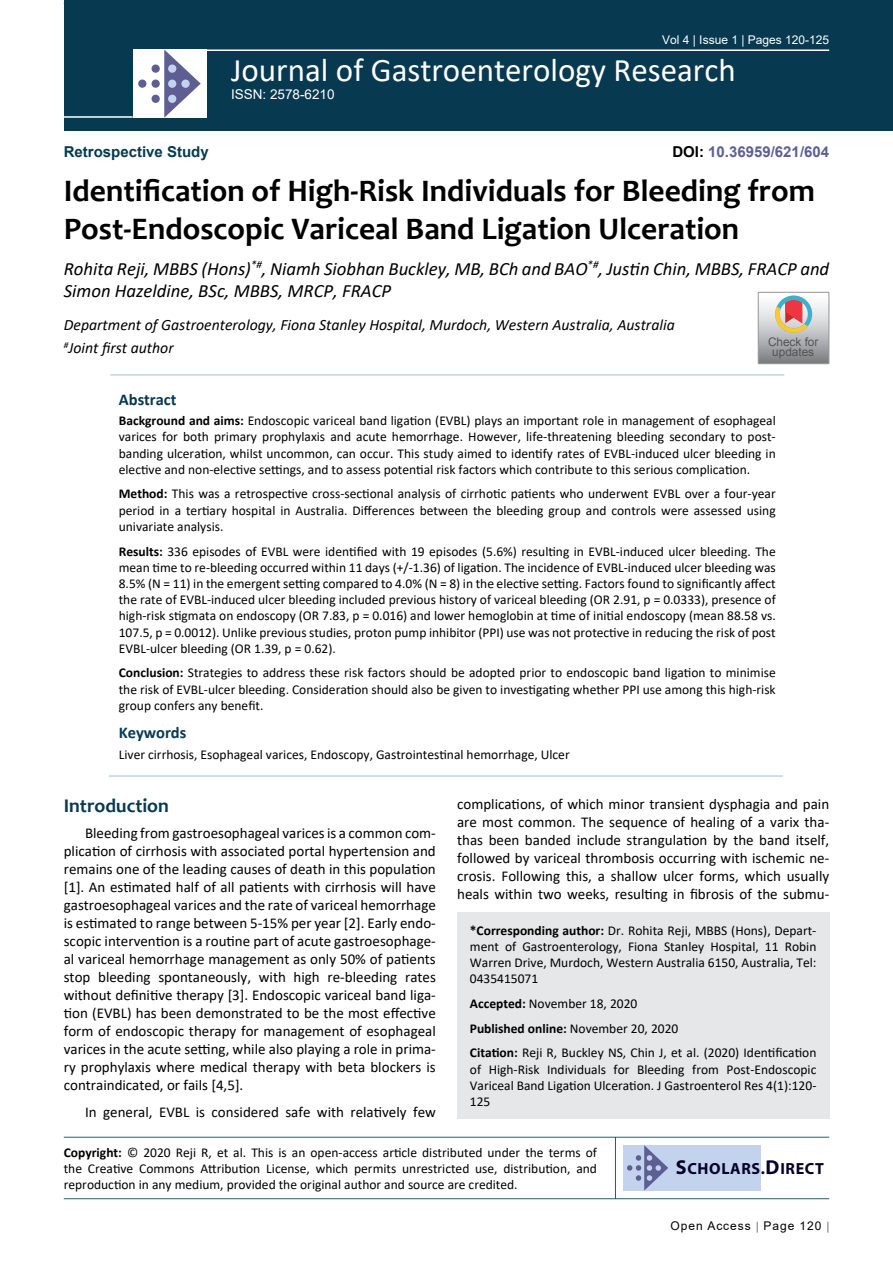
<style>
.page{position:relative;width:893px;height:1263px;background:#fff}
.page>*{position:absolute;margin:0;border:0;box-sizing:border-box;transform-origin:0 0}
.t1{font:33px "Calibri";color:#fff}
.t2{font:700 31.5px/37.8px "Candara";color:#000}
.t3{font:700 19.5px "Candara";color:#073950}
.t4{font:italic 18.75px/22.5px "Calibri";color:#000}
.t5{font:700 16.5px "Calibri";color:#073950}
.t6{font:700 16.2px "Myriad Pro";letter-spacing:.04em;color:#050128}
.t7{font:italic 15.75px/23.1px "Calibri";color:#000}
.t8{font:15px/18px "Calibri";color:#000;text-align:justify}
.t9{font:700 15px "Arial";color:#5e5f93}
.t10{font:700 15px "Arial";color:#073950}
.t11{font:13.5px/16.2px "Calibri";color:#000;text-align:justify}
.t12{font:13.5px "Arial";color:#fff}
.t13{font:12px "Arial";color:#fff}
.t14{font:12px "Arial";letter-spacing:.08em;color:#000}
.t15{font:11.85px/10.2px "Arial";color:#535353;text-align:center}
.s1{color:#000}
.s2{font-weight:700}
.s3{font-size:20.25px}
</style>
<div class="page">
<div style="left:64px;top:0;width:829px;height:131px;background:#073950"></div>
<div style="left:457px;top:912px;width:372px;height:207px;background:#e6e7e8"></div>
<hr style="left:64px;top:1137px;width:765px;height:1px;background:#073950">
<hr style="left:64px;top:1198px;width:765px;height:1px;background:#073950">
<hr style="left:615px;top:1137px;width:1px;height:62px;background:#073950">
<hr style="left:204px;top:49px;width:625px;height:2px;background:#fff">
<hr style="left:64px;top:116px;width:69px;height:2px;background:#fff">
<div style="left:133px;top:49px;width:74px;height:69px;background:#fff"></div>
<svg style="left:164px;top:49px;width:37px;height:69px"></svg>
<div style="left:152px;top:65px;width:8px;height:8px;background:#5e5e92;border-radius:50%"></div>
<div style="left:138px;top:80px;width:8px;height:8px;background:#5e5e92;border-radius:50%"></div>
<div style="left:152px;top:80px;width:8px;height:8px;background:#5e5e92;border-radius:50%"></div>
<div style="left:168px;top:80px;width:8px;height:8px;background:#c3d3ee;border-radius:50%"></div>
<div style="left:181px;top:80px;width:9px;height:8px;background:#c3d3ee;border-radius:50%"></div>
<div style="left:168px;top:95px;width:8px;height:8px;background:#c3d3ee;border-radius:50%"></div>
<div style="left:168px;top:65px;width:8px;height:8px;background:#c3d3ee;border-radius:50%"></div>
<div style="left:152px;top:95px;width:8px;height:8px;background:#5e5e92;border-radius:50%"></div>
<div style="left:623px;top:1145px;width:138px;height:45px;background:#c3d3ee"></div>
<svg style="left:627px;top:1145px;width:41px;height:45px"></svg>
<hr style="left:110px;top:375px;width:674px;height:1px;background:#98c0d2">
<hr style="left:109px;top:776px;width:674px;height:1px;background:#98c0d2">
<svg style="left:758px;top:292px;width:71px;height:72px;background:#bdb6b3"></svg>
<p class="t13" style="left:662px;top:31px;width:169px">Vol 4 | Issue 1 | Pages 120-125</p>
<h1 class="t1" style="left:231px;top:47px;width:506px">Journal of Gastroenterology Research</h1>
<p class="t12" style="left:231px;top:85px;width:105px">ISSN: 2578-6210</p>
<p class="t9" style="left:672px;top:141px;width:158px"><span class="s1">DOI:</span> 10.36959/621/604</p>
<h2 class="t2" style="left:64px;top:172px;width:753px">Identification of High-Risk Individuals for Bleeding from<br>Post-Endoscopic Variceal Band Ligation Ulceration</h2>
<h3 class="t4" style="left:64px;top:256px;width:767px">Rohita Reji, MBBS (Hons)<sup>*#</sup>, Niamh Siobhan Buckley, MB, BCh and BAO<sup>*#</sup>, Justin Chin, MBBS, FRACP and<br>Simon Hazeldine, BSc, MBBS, MRCP, FRACP</h3>
<p class="t7" style="left:64px;top:313px;width:612px">Department of Gastroenterology, Fiona Stanley Hospital, Murdoch, Western Australia, Australia <sup>#</sup>Joint first author</p>
<p class="t10" style="left:64px;top:141px;width:147px">Retrospective Study</p>
<p class="t15" style="left:768px;top:336px;width:52px">Check for updates</p>
<p class="t5" style="left:119px;top:387px;width:59px">Abstract</p>
<p class="t11" style="left:119px;top:412px;width:658px"><span class="s2">Background and aims:</span> Endoscopic variceal band ligation (EVBL) plays an important role in management of esophageal varices for both primary prophylaxis and acute hemorrhage. However, life-threatening bleeding secondary to post&shy;banding ulceration, whilst uncommon, can occur. This study aimed to identify rates of EVBL-induced ulcer bleeding in elective and non-elective settings, and to assess potential risk factors which contribute to this serious complication.</p>
<p class="t11" style="left:119px;top:485px;width:658px"><span class="s2">Method:</span> This was a retrospective cross-sectional analysis of cirrhotic patients who underwent EVBL over a four-year period in a tertiary hospital in Australia. Differences between the bleeding group and controls were assessed using univariate analysis.</p>
<p class="t11" style="left:119px;top:543px;width:658px"><span class="s2">Results:</span> 336 episodes of EVBL were identified with 19 episodes (5.6%) resulting in EVBL-induced ulcer bleeding. The mean time to re-bleeding occurred within 11 days (+/-1.36) of ligation. The incidence of EVBL-induced ulcer bleeding was 8.5% (N = 11) in the emergent setting compared to 4.0% (N = 8) in the elective setting. Factors found to significantly affect the rate of EVBL-induced ulcer bleeding included previous history of variceal bleeding (OR 2.91, p = 0.0333), presence of high-risk stigmata on endoscopy (OR 7.83, p = 0.016) and lower hemoglobin at time of initial endoscopy (mean 88.58 vs.<br>107.5, p = 0.0012). Unlike previous studies, proton pump inhibitor (PPI) use was not protective in reducing the risk of post EVBL-ulcer bleeding (OR 1.39, p = 0.62).</p>
<p class="t11" style="left:119px;top:664px;width:658px"><span class="s2">Conclusion:</span> Strategies to address these risk factors should be adopted prior to endoscopic band ligation to minimise the risk of EVBL-ulcer bleeding. Consideration should also be given to investigating whether PPI use among this high-risk group confers any benefit.</p>
<p class="t5" style="left:119px;top:721px;width:69px">Keywords</p>
<p class="t11" style="left:119px;top:746px;width:452px">Liver cirrhosis, Esophageal varices, Endoscopy, Gastrointestinal hemorrhage, Ulcer</p>
<h3 class="t3" style="left:64px;top:793px;width:107px">Introduction</h3>
<p class="t8" style="left:64px;top:824px;width:374px;text-indent:21px">Bleeding from gastroesophageal varices is a common com&shy;plication of cirrhosis with associated portal hypertension and remains one of the leading causes of death in this population [1]. An estimated half of all patients with cirrhosis will have gastroesophageal varices and the rate of variceal hemorrhage is estimated to range between 5-15% per year [2]. Early endo&shy;scopic intervention is a routine part of acute gastroesophage&shy;al variceal hemorrhage management as only 50% of patients stop bleeding spontaneously, with high re-bleeding rates without definitive therapy [3]. Endoscopic variceal band liga&shy;tion (EVBL) has been demonstrated to be the most effective form of endoscopic therapy for management of esophageal varices in the acute setting, while also playing a role in prima&shy;ry prophylaxis where medical therapy with beta blockers is contraindicated, or fails [4,5].</p>
<p class="t8" style="left:85px;top:1102px;width:352px">In general, EVBL is considered safe with relatively few</p>
<p class="t8" style="left:457px;top:794px;width:374px">complications, of which minor transient dysphagia and pain are most common. The sequence of healing of a varix tha&shy;thas been banded include strangulation by the band itself, followed by variceal thrombosis occurring with ischemic ne&shy;crosis. Following this, a shallow ulcer forms, which usually heals within two weeks, resulting in fibrosis of the submu-</p>
<p class="t11" style="left:470px;top:922px;width:348px"><span class="s2">*Corresponding author:</span> Dr. Rohita Reji, MBBS (Hons), Depart&shy;ment of Gastroenterology, Fiona Stanley Hospital, 11 Robin Warren Drive, Murdoch, Western Australia 6150, Australia, Tel:<br>0435415071</p>
<p class="t11" style="left:470px;top:991px;width:348px;line-height:24.8px;text-align:left"><span class="s2">Accepted:</span> November 18, 2020<br><span class="s2">Published online:</span> November 20, 2020<br><span class="s2">Citation:</span> Reji R, Buckley NS, Chin J, et al. (2020) Identification</p>
<p class="t11" style="left:470px;top:1060px;width:348px">of High-Risk Individuals for Bleeding from Post-Endoscopic Variceal Band Ligation Ulceration. J Gastroenterol Res 4(1):120- 125</p>
<p class="t11" style="left:64px;top:1144px;width:535px"><span class="s2">Copyright:</span> © 2020 Reji R, et al. This is an open-access article distributed under the terms of the Creative Commons Attribution License, which permits unrestricted use, distribution, and reproduction in any medium, provided the original author and source are credited.</p>
<p class="t6" style="left:676px;top:1158px;width:150px"><span class="s3">S</span>CHOLARS.<span class="s3">D</span>IRECT</p>
<p class="t14" style="left:670px;top:1217px;width:152px">Open Access Page 120</p>
</div>
